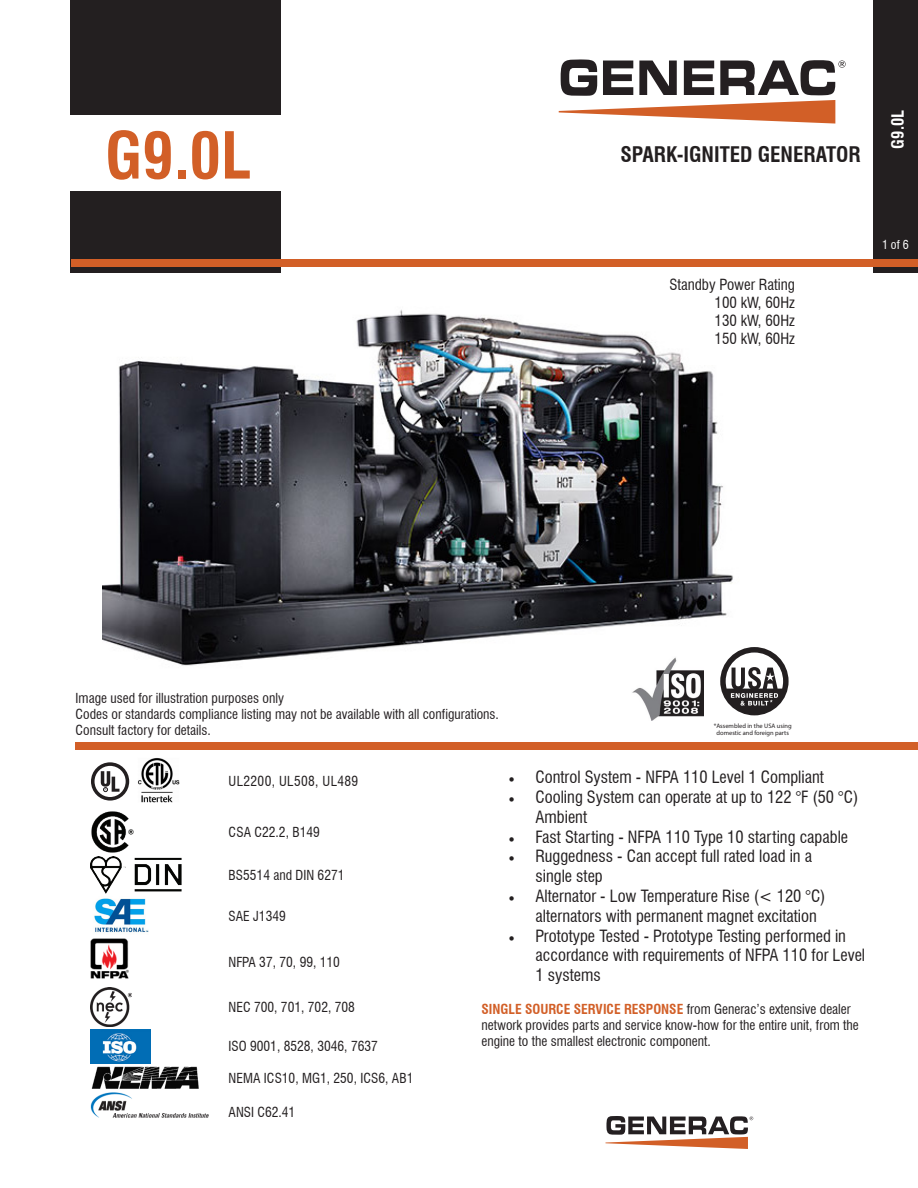
<style>
.page{position:relative;width:918px;height:1188px;background:#fff}
.page>*{position:absolute;margin:0;border:0;box-sizing:border-box;transform-origin:0 0}
.t1{font:700 condensed 63px "Swiss 721 BT";color:#d25f27}
.t2{font:700 condensed 21px "Swiss 721 BT";color:#231f20}
.t3{font:condensed 16.5px/19.8px "Swiss 721 BT";color:#231f20}
.t4{font:700 condensed 16.5px "Swiss 721 BT";color:#fff}
.t5{font:condensed 15px "Swiss 721 BT";color:#231f20}
.t6{font:condensed 13.5px/16.2px "Swiss 721 BT";color:#231f20}
.t7{font:condensed 13.5px "Swiss 721 BT";color:#241f21}
.t8{font:condensed 13.5px "Swiss 721 BT";letter-spacing:.025em;color:#231f20}
.t9{font:condensed 12px "Swiss 721 BT";color:#fff}
.t10{font:700 condensed 6.45px/7.8px "Helvetica Neue LT Std";color:#231f20;text-align:center}
.s1{font-family:"Minion Pro";font-stretch:normal}
.s2{font-weight:700;color:#d25f27}
</style>
<div class="page">
<img style="left:103px;top:266px;width:638px;height:455px">
<div style="left:70px;top:0;width:211px;height:114px;background:#231f20"></div>
<div style="left:873px;top:0;width:45px;height:272px;background:#231f20"></div>
<div style="left:76px;top:742px;width:842px;height:7px;background:#d25f27"></div>
<svg style="left:559px;top:59px;width:287px;height:65px"></svg>
<svg style="left:605px;top:1116px;width:148px;height:33px"></svg>
<div style="left:70px;top:191px;width:211px;height:81px;background:#231f20"></div>
<div style="left:71px;top:259px;width:847px;height:7px;background:#d25f27"></div>
<svg style="left:720px;top:647px;width:69px;height:68px"></svg>
<svg style="left:91px;top:762px;width:38px;height:39px"></svg>
<div style="left:95px;top:766px;width:31px;height:31px;background:#fff;border-radius:50%"></div>
<svg style="left:101px;top:771px;width:18px;height:21px"></svg>
<img style="left:137px;top:758px;width:43px;height:45px">
<img style="left:91px;top:811px;width:43px;height:42px">
<img style="left:91px;top:856px;width:35px;height:38px">
<img style="left:135px;top:858px;width:47px;height:33px">
<img style="left:94px;top:898px;width:55px;height:35px">
<img style="left:91px;top:939px;width:38px;height:40px">
<img style="left:91px;top:988px;width:41px;height:38px">
<img style="left:91px;top:1029px;width:59px;height:34px">
<img style="left:91px;top:1066px;width:108px;height:23px">
<img style="left:91px;top:1093px;width:117px;height:25px">
<img style="left:632px;top:657px;width:72px;height:63px">
<p class="t1" style="left:105px;top:118px;width:148px">G9.0L</p>
<p class="t2" style="left:620px;top:142px;width:242px">SPARK-IGNITED GENERATOR</p>
<p class="t4" style="left:888px;top:149px;width:41px;rotate:-90deg">G9.0L</p>
<p class="t5" style="left:669px;top:276px;width:127px">Standby Power Rating</p>
<p class="t5" style="left:715px;top:294px;width:82px">100 kW, 60Hz</p>
<p class="t5" style="left:715px;top:312px;width:82px">130 kW, 60Hz</p>
<p class="t5" style="left:715px;top:330px;width:82px">150 kW, 60Hz</p>
<p class="t9" style="left:882px;top:237px;width:28px">1 of 6</p>
<p class="t7" style="left:76px;top:690px;width:210px">Image used for illustration purposes only</p>
<p class="t7" style="left:76px;top:706px;width:425px">Codes or standards compliance listing may not be available with all configurations.</p>
<p class="t7" style="left:76px;top:722px;width:137px">Consult factory for details.</p>
<p class="t10" style="left:714px;top:721px;width:79px">*Assembled in the USA using domestic and foreign parts</p>
<p class="t8" style="left:229px;top:773px;width:131px">UL2200, UL508, UL489</p>
<p class="t6" style="left:229px;top:824px;width:93px">CSA C22.2, B149</p>
<p class="t6" style="left:229px;top:867px;width:117px">BS5514 and DIN 6271</p>
<p class="t6" style="left:229px;top:908px;width:59px">SAE J1349</p>
<p class="t6" style="left:229px;top:954px;width:113px">NFPA 37, 70, 99, 110</p>
<p class="t6" style="left:229px;top:999px;width:128px">NEC 700, 701, 702, 708</p>
<p class="t6" style="left:229px;top:1038px;width:151px">ISO 9001, 8528, 3046, 7637</p>
<p class="t6" style="left:229px;top:1070px;width:186px">NEMA ICS10, MG1, 250, ICS6, AB1</p>
<p class="t6" style="left:229px;top:1104px;width:68px">ANSI C62.41</p>
<p class="t3" style="left:508px;top:767px;width:317px"><span class="s1">•</span> Control System - NFPA 110 Level 1 Compliant</p>
<p class="t3" style="left:536px;top:787px;width:324px;text-indent:-27px"><span class="s1">•</span> Cooling System can operate at up to 122 °F (50 °C)<br>Ambient</p>
<p class="t3" style="left:508px;top:827px;width:341px"><span class="s1">•</span> Fast Starting - NFPA 110 Type 10 starting capable</p>
<p class="t3" style="left:508px;top:846px;width:305px"><span class="s1">•</span> Ruggedness - Can accept full rated load in a</p>
<p class="t3" style="left:535px;top:866px;width:69px">single step</p>
<p class="t3" style="left:536px;top:886px;width:292px;text-indent:-27px"><span class="s1">•</span> Alternator - Low Temperature Rise (&lt; 120 °C) alternators with permanent magnet excitation</p>
<p class="t3" style="left:536px;top:926px;width:331px;text-indent:-27px"><span class="s1">•</span> Prototype Tested - Prototype Testing performed in accordance with requirements of NFPA 110 for Level<br>1 systems</p>
<p class="t6" style="left:482px;top:1001px;width:379px"><span class="s2">SINGLE SOURCE SERVICE RESPONSE</span> from Generac’s extensive dealer network provides parts and service know-how for the entire unit, from the engine to the smallest electronic component.</p>
</div>
